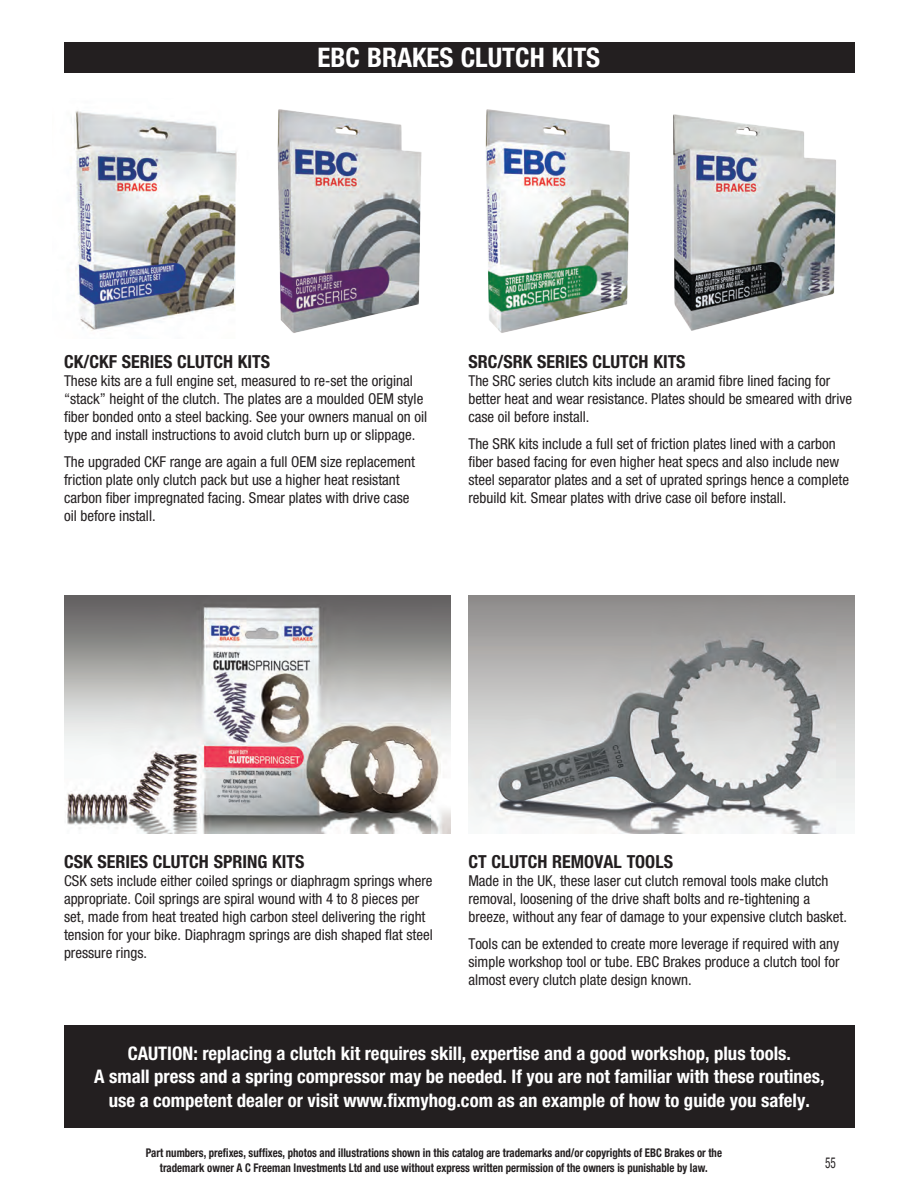
<style>
.page{position:relative;width:919px;height:1189px;background:#fff}
.page>*{position:absolute;margin:0;border:0;box-sizing:border-box;transform-origin:0 0}
.t1{font:700 condensed 27px "Helvetica Neue LT Std";color:#fff}
.t2{font:700 condensed 18.75px/23.2px "Helvetica Neue LT Std";color:#fff;text-align:center}
.t3{font:700 condensed 18px "Helvetica Neue LT Std";color:#231f20}
.t4{font:condensed 15px/18px "Helvetica Neue LT Std";color:#231f20}
.t5{font:condensed 15px "Helvetica Neue LT Std";color:#231f20;scale:.75 1}
.t6{font:700 condensed 12px/14.4px "Helvetica Neue LT Std";color:#231f20;text-align:center;scale:.9 1}
</style>
<div class="page">
<img style="left:468px;top:596px;width:386px;height:238px">
<img style="left:64px;top:596px;width:386px;height:238px">
<img style="left:74px;top:109px;width:348px;height:224px">
<img style="left:485px;top:109px;width:145px;height:224px">
<img style="left:673px;top:114px;width:163px;height:217px">
<div style="left:64px;top:43px;width:790px;height:30px;background:#231f20"></div>
<div style="left:64px;top:1025px;width:790px;height:102px;background:#231f20"></div>
<h1 class="t1" style="left:317px;top:42px;width:284px">EBC BRAKES CLUTCH KITS</h1>
<p class="t3" style="left:64px;top:351px;width:208px">CK/CKF SERIES CLUTCH KITS</p>
<p class="t4" style="left:64px;top:372px;width:365px">These kits are a full engine set, measured to re-set the original “stack” height of the clutch. The plates are a moulded OEM style fiber bonded onto a steel backing. See your owners manual on oil type and install instructions to avoid clutch burn up or slippage.</p>
<p class="t4" style="left:64px;top:452px;width:352px">The upgraded CKF range are again a full OEM size replacement friction plate only clutch pack but use a higher heat resistant carbon fiber impregnated facing. Smear plates with drive case oil before install.</p>
<p class="t3" style="left:468px;top:351px;width:219px">SRC/SRK SERIES CLUTCH KITS</p>
<p class="t4" style="left:468px;top:372px;width:385px">The SRC series clutch kits include an aramid fibre lined facing for better heat and wear resistance. Plates should be smeared with drive case oil before install.</p>
<p class="t4" style="left:468px;top:434px;width:382px">The SRK kits include a full set of friction plates lined with a carbon fiber based facing for even higher heat specs and also include new steel separator plates and a set of uprated springs hence a complete rebuild kit. Smear plates with drive case oil before install.</p>
<p class="t3" style="left:64px;top:850px;width:242px">CSK SERIES CLUTCH SPRING KITS</p>
<p class="t4" style="left:64px;top:871px;width:370px">CSK sets include either coiled springs or diaphragm springs where appropriate. Coil springs are spiral wound with 4 to 8 pieces per set, made from heat treated high carbon steel delivering the right tension for your bike. Diaphragm springs are dish shaped flat steel pressure rings.</p>
<p class="t3" style="left:468px;top:850px;width:206px">CT CLUTCH REMOVAL TOOLS</p>
<p class="t4" style="left:468px;top:871px;width:380px">Made in the UK, these laser cut clutch removal tools make clutch removal, loosening of the drive shaft bolts and re-tightening a breeze, without any fear of damage to your expensive clutch basket.</p>
<p class="t4" style="left:468px;top:934px;width:373px;text-align:justify">Tools can be extended to create more leverage if required with any simple workshop tool or tube. EBC Brakes produce a clutch tool for almost every clutch plate design known.</p>
<p class="t2" style="left:94px;top:1041px;width:732px">CAUTION: replacing a clutch kit requires skill, expertise and a good workshop, plus tools.<br>A small press and a spring compressor may be needed. If you are not familiar with these routines, use a competent dealer or visit www.fixmyhog.com as an example of how to guide you safely.</p>
<p class="t6" style="left:146px;top:1145px;width:642px">Part numbers, prefixes, suffixes, photos and illustrations shown in this catalog are trademarks and/or copyrights of EBC Brakes or the trademark owner A C Freeman Investments Ltd and use without express written permission of the owners is punishable by law.</p>
<p class="t5" style="left:825px;top:1153px;width:16px">55</p>
</div>
